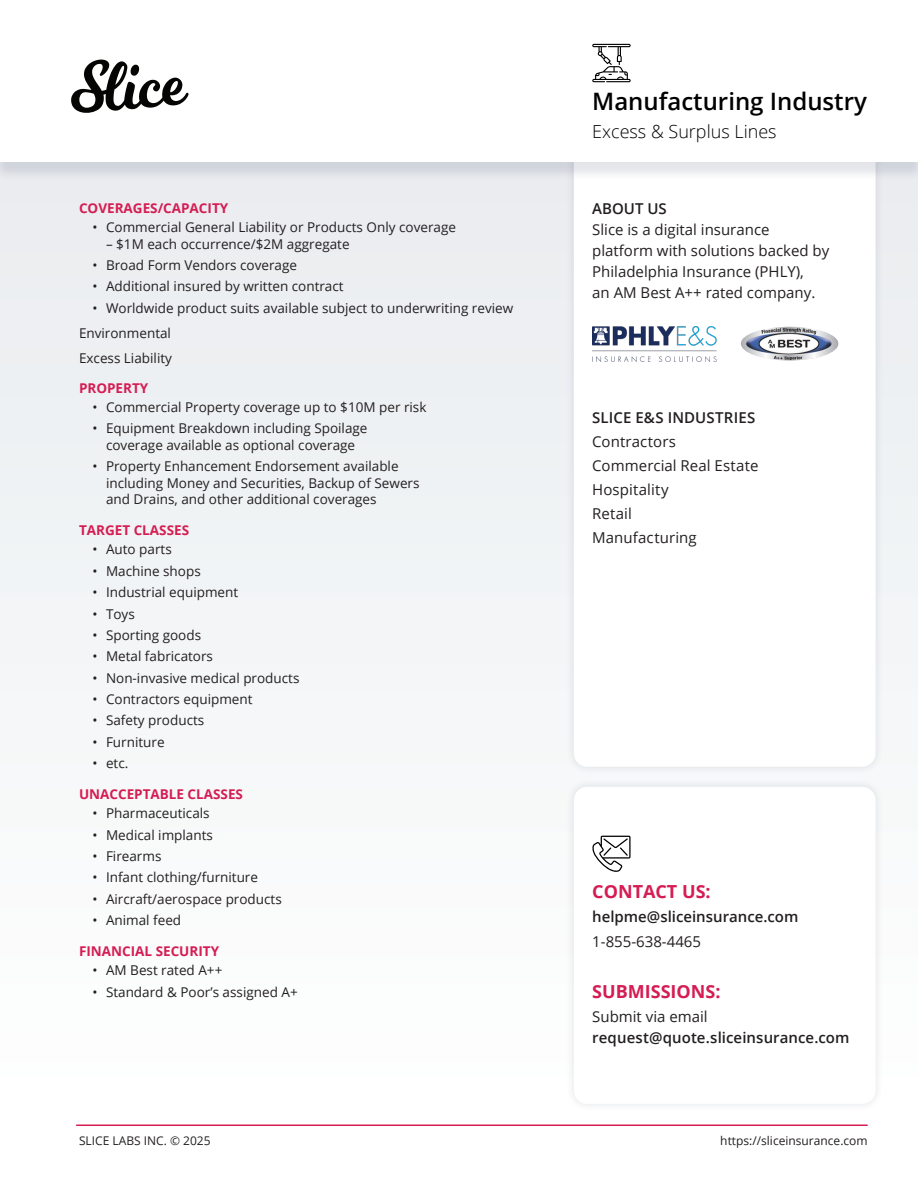
<style>
.page{position:relative;width:918px;height:1188px;background:#fff}
.page>*{position:absolute;margin:0;border:0;box-sizing:border-box;transform-origin:0 0}
.Product_Title{font:600 24px "Open Sans";color:#000}
.Heading_-_red{font:700 18px "Open Sans";color:#d51c53}
.Product_Subtitle{font:300 18px "Open Sans";color:#000}
.Body_-_large{font:15px/21px "Open Sans";color:#231f20}
.Body_-_large-2{font:600 15px "Open Sans";letter-spacing:.005em;color:#231f20}
.Body_text{font:600 15px "Open Sans";color:#231f20}
.Body_text-2{font:15px "Open Sans";color:#231f20}
.Heading_-black{font:600 15px "Open Sans";color:#231f20}
.Body_text-3{font:13.5px/16.5px "Open Sans";color:#231f20;text-align:center}
.Heading_-_red-2{font:700 13.5px "Open Sans";color:#d51c53}
.Body_text-4{font:12px "Open Sans";color:#231f20}
</style>
<div class="page">
<div style="left:0;top:116px;width:917px;height:988px;background:#f4f5f6"></div>
<div style="left:566px;top:92px;width:318px;height:683px;background:#ebedf0"></div>
<div style="left:574px;top:100px;width:302px;height:667px;background:#fff;border-radius:14px"></div>
<div style="left:0;top:2px;width:918px;height:179px;background:#14254a;opacity:.12"></div>
<div style="left:0;top:0;width:918px;height:162px;background:#fff"></div>
<svg style="left:71px;top:60px;width:118px;height:53px"></svg>
<div style="left:566px;top:779px;width:318px;height:333px;background:#f4f5f7"></div>
<div style="left:574px;top:787px;width:302px;height:317px;background:#fff;border-radius:14px"></div>
<svg style="left:592px;top:44px;width:39px;height:38px"></svg>
<svg style="left:592px;top:836px;width:39px;height:36px"></svg>
<hr style="left:76px;top:1125px;width:792px;height:1px;background:#d51c53">
<img style="left:741px;top:327px;width:97px;height:34px">
<img style="left:593px;top:327px;width:123px;height:34px">
<p class="Heading_-_red-2" style="left:79px;top:198px;width:151px">COVERAGES/CAPACITY</p>
<p class="Body_text-3" style="left:93px;top:219px;width:365px">• Commercial General Liability or Products Only coverage</p>
<p class="Body_text-3" style="left:106px;top:235px;width:245px">– $1M each occurrence/$2M aggregate</p>
<p class="Body_text-3" style="left:93px;top:256px;width:206px">• Broad Form Vendors coverage</p>
<p class="Body_text-3" style="left:93px;top:278px;width:253px">• Additional insured by written contract</p>
<p class="Body_text-3" style="left:93px;top:299px;width:422px">• Worldwide product suits available subject to underwriting review</p>
<p class="Body_text-3" style="left:79px;top:325px;width:94px">Environmental</p>
<p class="Body_text-3" style="left:79px;top:349px;width:94px">Excess Liability</p>
<p class="Heading_-_red-2" style="left:79px;top:378px;width:71px">PROPERTY</p>
<p class="Body_text-3" style="left:93px;top:398px;width:335px">• Commercial Property coverage up to $10M per risk</p>
<p class="Body_text-3" style="left:93px;top:420px;width:276px">• Equipment Breakdown including Spoilage coverage available as optional coverage</p>
<p class="Body_text-3" style="left:106px;top:458px;width:315px;text-align:left;text-indent:-13px">• Property Enhancement Endorsement available including Money and Securities, Backup of Sewers and Drains, and other additional coverages</p>
<p class="Heading_-_red-2" style="left:79px;top:521px;width:112px">TARGET CLASSES</p>
<p class="Body_text-3" style="left:93px;top:541px;width:81px">• Auto parts</p>
<p class="Body_text-3" style="left:93px;top:562px;width:110px">• Machine shops</p>
<p class="Body_text-3" style="left:93px;top:584px;width:147px">• Industrial equipment</p>
<p class="Body_text-3" style="left:93px;top:605px;width:44px">• Toys</p>
<p class="Body_text-3" style="left:93px;top:626px;width:110px">• Sporting goods</p>
<p class="Body_text-3" style="left:93px;top:648px;width:122px">• Metal fabricators</p>
<p class="Body_text-3" style="left:93px;top:669px;width:208px">• Non-invasive medical products</p>
<p class="Body_text-3" style="left:93px;top:690px;width:162px">• Contractors equipment</p>
<p class="Body_text-3" style="left:93px;top:712px;width:113px">• Safety products</p>
<p class="Body_text-3" style="left:93px;top:733px;width:74px">• Furniture</p>
<p class="Body_text-3" style="left:93px;top:755px;width:37px">• etc.</p>
<p class="Heading_-_red-2" style="left:79px;top:785px;width:166px">UNACCEPTABLE CLASSES</p>
<p class="Body_text-3" style="left:93px;top:805px;width:119px">• Pharmaceuticals</p>
<p class="Body_text-3" style="left:93px;top:826px;width:122px">• Medical implants</p>
<p class="Body_text-3" style="left:93px;top:848px;width:70px">• Firearms</p>
<p class="Body_text-3" style="left:93px;top:869px;width:167px">• Infant clothing/furniture</p>
<p class="Body_text-3" style="left:93px;top:890px;width:191px">• Aircraft/aerospace products</p>
<p class="Body_text-3" style="left:93px;top:912px;width:90px">• Animal feed</p>
<p class="Heading_-_red-2" style="left:79px;top:942px;width:142px">FINANCIAL SECURITY</p>
<p class="Body_text-3" style="left:93px;top:962px;width:131px">• AM Best rated A++</p>
<p class="Body_text-3" style="left:93px;top:983px;width:207px">• Standard &amp; Poor’s assigned A+</p>
<p class="Product_Title" style="left:592px;top:84px;width:276px">Manufacturing Industry</p>
<p class="Product_Subtitle" style="left:592px;top:119px;width:186px">Excess &amp; Surplus Lines</p>
<p class="Heading_-black" style="left:592px;top:198px;width:76px">ABOUT US</p>
<p class="Body_-_large" style="left:592px;top:219px;width:239px">Slice is a digital insurance platform with solutions backed by<br>Philadelphia Insurance (PHLY),<br>an AM Best A++ rated company.</p>
<p class="Body_-_large-2" style="left:592px;top:407px;width:165px">SLICE E&amp;S INDUSTRIES</p>
<p class="Body_-_large" style="left:592px;top:431px;width:85px">Contractors</p>
<p class="Body_-_large" style="left:592px;top:455px;width:168px">Commercial Real Estate</p>
<p class="Body_-_large" style="left:592px;top:479px;width:78px">Hospitality</p>
<p class="Body_-_large" style="left:592px;top:503px;width:41px">Retail</p>
<p class="Body_-_large" style="left:592px;top:527px;width:106px">Manufacturing</p>
<p class="Heading_-_red" style="left:592px;top:879px;width:120px">CONTACT US:</p>
<p class="Body_text" style="left:592px;top:906px;width:208px">helpme@sliceinsurance.com</p>
<p class="Body_text-2" style="left:592px;top:931px;width:110px">1‑855‑638‑4465</p>
<p class="Heading_-_red" style="left:592px;top:979px;width:130px">SUBMISSIONS:</p>
<p class="Body_-_large" style="left:592px;top:1006px;width:117px">Submit via email</p>
<p class="Body_-_large-2" style="left:592px;top:1027px;width:259px">request@quote.sliceinsurance.com</p>
<p class="Body_text-4" style="left:79px;top:1132px;width:133px">SLICE LABS INC. © 2025</p>
<p class="Body_text-4" style="left:720px;top:1132px;width:149px">https://sliceinsurance.com</p>
</div>
